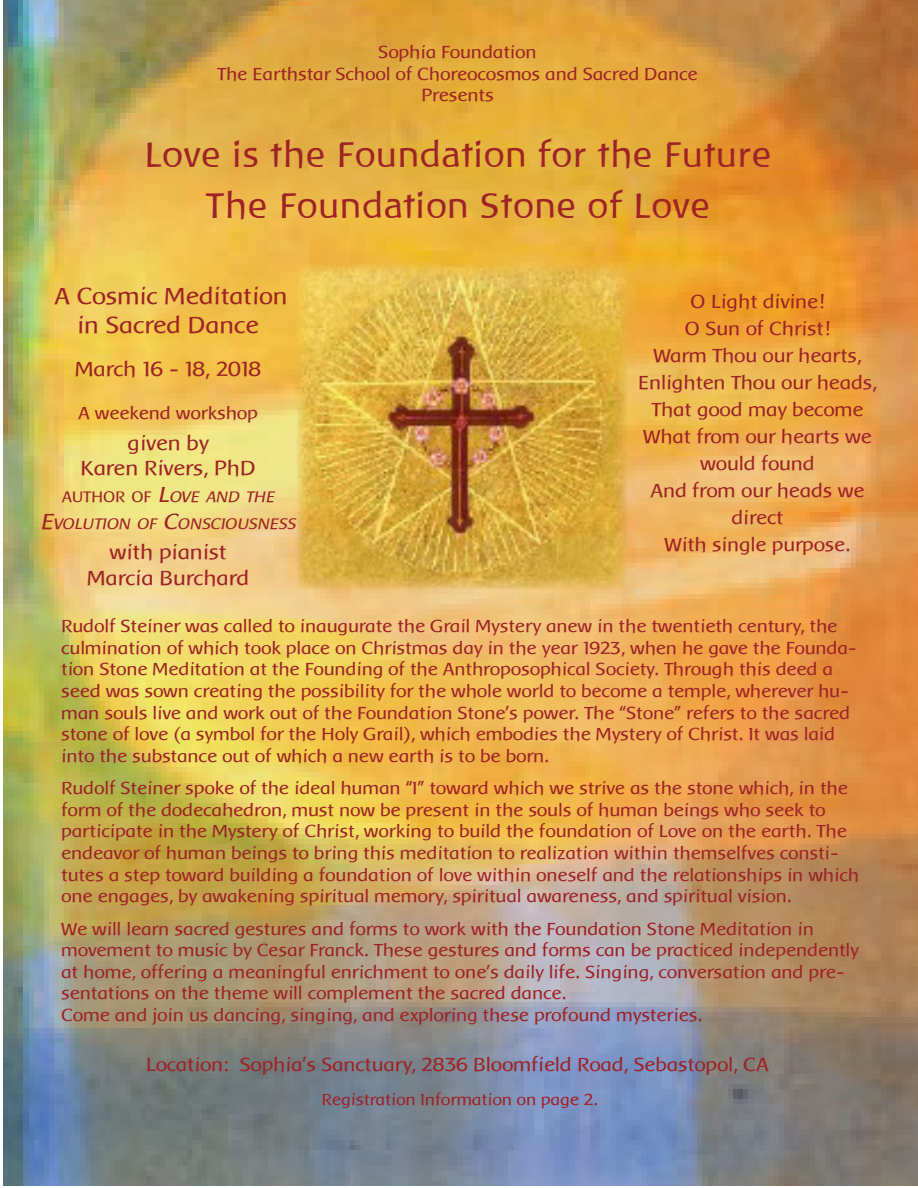
<style>
.page{position:relative;width:918px;height:1188px;background:#fff}
.page>*{position:absolute;margin:0;border:0;box-sizing:border-box;transform-origin:0 0}
.t1{font:36px "Baar Philos";color:#9e2326}
.t2{font:24px "Baar Metanoia";color:#9e2326}
.t3{font:21px "Baar Metanoia";color:#9e2326}
.t4{font:21px "Baar Metanoia";letter-spacing:-.02em;color:#9e2326}
.t5{font:19.5px/27px "Baar Metanoia";color:#9e2326;text-align:center}
.t6{font:18px/21.6px "Baar Metanoia";color:#9e2326}
.t7{font:16.5px "Baar Metanoia";color:#9e2326}
.t8{font:italic 15.75px "Baar Metanoia";color:#9e2326}
.s1{font-style:normal}
.s2{font-size:22.5px}
</style>
<div class="page">
<img style="left:3px;top:0;width:915px;height:1185px">
<img style="left:297px;top:265px;width:330px;height:324px">
<p class="t6" style="left:379px;top:41px;width:160px">Sophia Foundation</p>
<p class="t6" style="left:218px;top:63px;width:482px">The Earthstar School of Choreocosmos and Sacred Dance</p>
<p class="t6" style="left:421px;top:84px;width:74px">Presents</p>
<p class="t1" style="left:144px;top:135px;width:629px">Love is the Foundation for the Future</p>
<p class="t1" style="left:205px;top:185px;width:507px">The Foundation Stone of Love</p>
<p class="t2" style="left:55px;top:283px;width:235px">A Cosmic Meditation</p>
<p class="t2" style="left:78px;top:312px;width:183px">in Sacred Dance</p>
<p class="t4" style="left:75px;top:357px;width:188px">March 16 - 18, 2018</p>
<p class="t6" style="left:79px;top:402px;width:181px">A weekend workshop</p>
<p class="t3" style="left:128px;top:431px;width:83px">given by</p>
<p class="t3" style="left:81px;top:456px;width:177px">Karen Rivers, PhD</p>
<p class="t8" style="left:62px;top:488px;width:214px"><span class="s1">AUTHOR OF</span> <span class="s2">L</span>OVE AND THE</p>
<p class="t8" style="left:41px;top:515px;width:257px"><span class="s2">E</span>VOLUTION OF <span class="s2">C</span>ONSCIOUSNESS</p>
<p class="t3" style="left:110px;top:541px;width:119px">with pianist</p>
<p class="t3" style="left:87px;top:566px;width:164px">Marcia Burchard</p>
<p class="t5" style="left:691px;top:288px;width:135px">O Light divine!</p>
<p class="t5" style="left:685px;top:315px;width:147px">O Sun of Christ!</p>
<p class="t5" style="left:654px;top:342px;width:210px">Warm Thou our hearts,</p>
<p class="t5" style="left:638px;top:369px;width:240px">Enlighten Thou our heads,</p>
<p class="t5" style="left:652px;top:396px;width:214px">That good may become</p>
<p class="t5" style="left:643px;top:423px;width:230px">What from our hearts we would found</p>
<p class="t5" style="left:651px;top:477px;width:215px">And from our heads we direct</p>
<p class="t5" style="left:665px;top:531px;width:187px">With single purpose.</p>
<p class="t6" style="left:62px;top:616px;width:796px">Rudolf Steiner was called to inaugurate the Grail Mystery anew in the twentieth century, the culmination of which took place on Christmas day in the year 1923, when he gave the Founda&shy;tion Stone Meditation at the Founding of the Anthroposophical Society. Through this deed a seed was sown creating the possibility for the whole world to become a temple, wherever hu&shy;man souls live and work out of the Foundation Stone’s power. The “Stone” refers to the sacred stone of love (a symbol for the Holy Grail), which embodies the Mystery of Christ. It was laid into the substance out of which a new earth is to be born.</p>
<p class="t6" style="left:62px;top:778px;width:799px">Rudolf Steiner spoke of the ideal human “I” toward which we strive as the stone which, in the form of the dodecahedron, must now be present in the souls of human beings who seek to participate in the Mystery of Christ, working to build the foundation of Love on the earth. The endeavor of human beings to bring this meditation to realization within themselfves consti&shy;tutes a step toward building a foundation of love within oneself and the relationships in which one engages, by awakening spiritual memory, spiritual awareness, and spiritual vision.</p>
<p class="t6" style="left:62px;top:918px;width:799px">We will learn sacred gestures and forms to work with the Foundation Stone Meditation in movement to music by Cesar Franck. These gestures and forms can be practiced independently at home, offering a meaningful enrichment to one’s daily life. Singing, conversation and pre&shy;sentations on the theme will complement the sacred dance.</p>
<p class="t6" style="left:62px;top:1004px;width:643px">Come and join us dancing, singing, and exploring these profound mysteries.</p>
<p class="t5" style="left:146px;top:1051px;width:624px">Location: Sophia’s Sanctuary, 2836 Bloomfield Road, Sebastopol, CA</p>
<p class="t7" style="left:322px;top:1091px;width:278px">Registration Information on page 2.</p>
</div>
